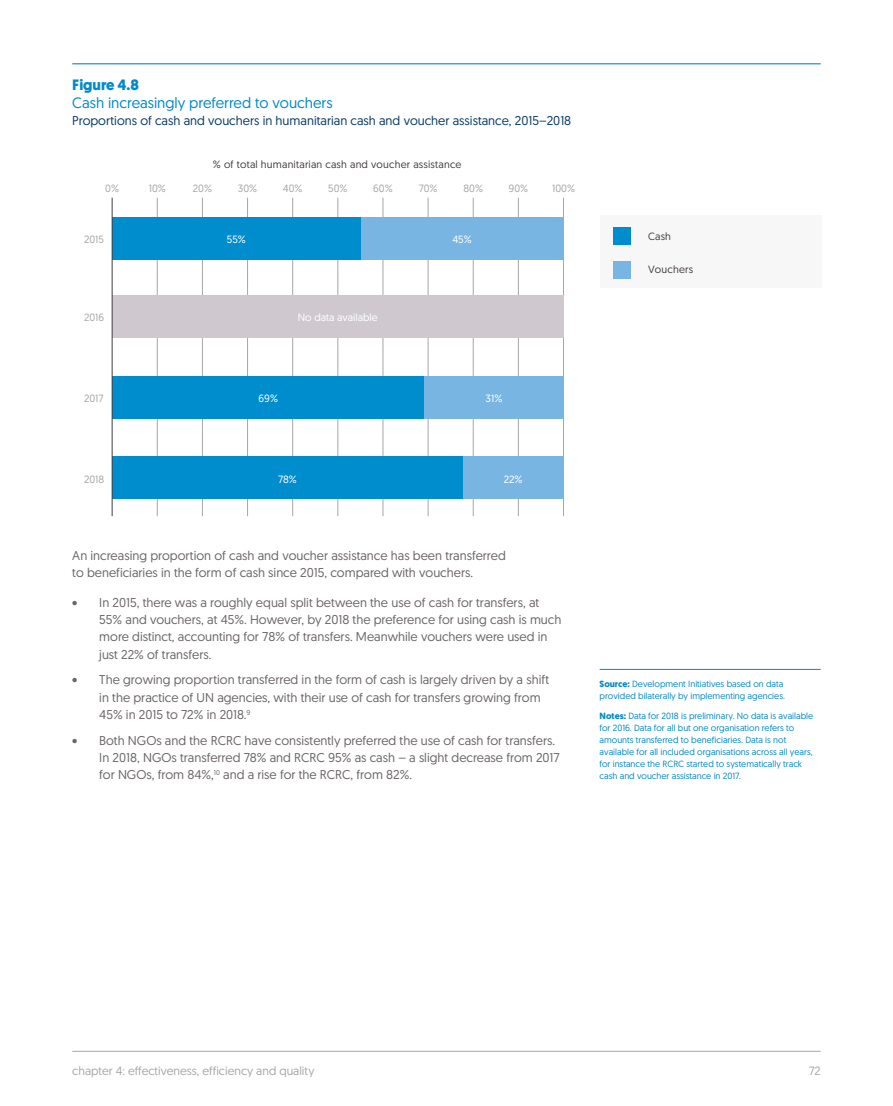
<style>
.page{position:relative;width:893px;height:1106px;background:#fff}
.page>*{position:absolute;margin:0;border:0;box-sizing:border-box;transform-origin:0 0}
.t1{font:15px "Geomanist";color:#008acc}
.t2{font:700 15px "Geomanist";color:#008acc}
.t3{font:12.75px/17.2px "Geomanist";color:#6b656a}
.t4{font:12.75px "Geomanist";color:#0a3a65}
.t5{font:12px "Geomanist";color:#aaa6ab}
.t6{font:10.5px "Geomanist";letter-spacing:.02em;color:#443e42}
.t7{font:10.5px "Geomanist";color:#a8a5a9}
.t8{font:10.5px "Geomanist";color:#fff}
.t9{font:9px/12px "Geomanist";color:#008acc}
.s1{font-weight:700}
</style>
<div class="page">
<hr style="left:72px;top:1051px;width:749px;height:1px;background:#aaa6ab">
<hr style="left:72px;top:63px;width:749px;height:1px;background:#008acc">
<div style="left:601px;top:215px;width:220px;height:73px;background:#f8f7f8"></div>
<div style="left:613px;top:228px;width:17px;height:17px;background:#008dce"></div>
<div style="left:613px;top:261px;width:17px;height:17px;background:#79b5e3"></div>
<hr style="left:518px;top:198px;width:1px;height:318px;background:#a8a5a9">
<hr style="left:563px;top:198px;width:1px;height:318px;background:#a8a5a9">
<hr style="left:473px;top:198px;width:1px;height:318px;background:#a8a5a9">
<hr style="left:428px;top:198px;width:1px;height:318px;background:#a8a5a9">
<hr style="left:383px;top:198px;width:1px;height:318px;background:#a8a5a9">
<hr style="left:338px;top:198px;width:1px;height:318px;background:#a8a5a9">
<hr style="left:292px;top:198px;width:1px;height:318px;background:#a8a5a9">
<hr style="left:247px;top:198px;width:1px;height:318px;background:#a8a5a9">
<hr style="left:202px;top:198px;width:1px;height:318px;background:#a8a5a9">
<hr style="left:157px;top:198px;width:1px;height:318px;background:#a8a5a9">
<div style="left:112px;top:295px;width:451px;height:43px;background:#cfc9cf"></div>
<div style="left:112px;top:456px;width:351px;height:43px;background:#008dce"></div>
<div style="left:112px;top:376px;width:312px;height:42px;background:#008dce"></div>
<div style="left:112px;top:217px;width:249px;height:42px;background:#008dce"></div>
<div style="left:463px;top:456px;width:100px;height:43px;background:#79b5e3"></div>
<div style="left:424px;top:376px;width:139px;height:42px;background:#79b5e3"></div>
<div style="left:361px;top:217px;width:202px;height:42px;background:#79b5e3"></div>
<hr style="left:112px;top:198px;width:1px;height:318px;background:#443e42">
<hr style="left:600px;top:669px;width:221px;height:1px;background:#008acc">
<p class="t2" style="left:72px;top:75px;width:68px">Figure 4.8</p>
<p class="t1" style="left:72px;top:93px;width:262px">Cash increasingly preferred to vouchers</p>
<p class="t4" style="left:72px;top:112px;width:500px">Proportions of cash and vouchers in humanitarian cash and voucher assistance, 2015–2018</p>
<p class="t6" style="left:213px;top:157px;width:250px">% of total humanitarian cash and voucher assistance</p>
<p class="t7" style="left:105px;top:182px;width:15px">0%</p>
<p class="t7" style="left:149px;top:182px;width:19px">10%</p>
<p class="t7" style="left:193px;top:182px;width:21px">20%</p>
<p class="t7" style="left:238px;top:182px;width:21px">30%</p>
<p class="t7" style="left:283px;top:182px;width:21px">40%</p>
<p class="t7" style="left:328px;top:182px;width:21px">50%</p>
<p class="t7" style="left:373px;top:182px;width:21px">60%</p>
<p class="t7" style="left:419px;top:182px;width:20px">70%</p>
<p class="t7" style="left:463px;top:182px;width:21px">80%</p>
<p class="t7" style="left:509px;top:182px;width:21px">90%</p>
<p class="t7" style="left:552px;top:182px;width:24px">100%</p>
<p class="t7" style="left:84px;top:232px;width:21px">2015</p>
<p class="t8" style="left:227px;top:232px;width:20px">55%</p>
<p class="t8" style="left:452px;top:232px;width:21px">45%</p>
<p class="t7" style="left:84px;top:311px;width:22px">2016</p>
<p class="t8" style="left:298px;top:311px;width:81px">No data available</p>
<p class="t7" style="left:84px;top:391px;width:21px">2017</p>
<p class="t8" style="left:259px;top:391px;width:21px">69%</p>
<p class="t8" style="left:486px;top:391px;width:18px">31%</p>
<p class="t6" style="left:648px;top:229px;width:25px">Cash</p>
<p class="t6" style="left:648px;top:262px;width:47px">Vouchers</p>
<p class="t7" style="left:84px;top:472px;width:22px">2018</p>
<p class="t8" style="left:278px;top:472px;width:20px">78%</p>
<p class="t8" style="left:504px;top:472px;width:20px">22%</p>
<p class="t3" style="left:72px;top:546px;width:435px">An increasing proportion of cash and voucher assistance has been transferred to beneficiaries in the form of cash since 2015, compared with vouchers.</p>
<p class="t3" style="left:99px;top:593px;width:464px;text-indent:-27px">• In 2015, there was a roughly equal split between the use of cash for transfers, at 55% and vouchers, at 45%. However, by 2018 the preference for using cash is much more distinct, accounting for 78% of transfers. Meanwhile vouchers were used in just 22% of transfers.</p>
<p class="t3" style="left:99px;top:671px;width:451px;text-indent:-27px">• The growing proportion transferred in the form of cash is largely driven by a shift in the practice of UN agencies, with their use of cash for transfers growing from<br>45% in 2015 to 72% in 2018.<sup>9</sup></p>
<p class="t3" style="left:99px;top:731px;width:462px;text-indent:-27px">• Both NGOs and the RCRC have consistently preferred the use of cash for transfers.<br>In 2018, NGOs transferred 78% and RCRC 95% as cash – a slight decrease from 2017 for NGOs, from 84%,<sup>10</sup> and a rise for the RCRC, from 82%.</p>
<p class="t9" style="left:600px;top:677px;width:187px"><span class="s1">Source:</span> Development Initiatives based on data provided bilaterally by implementing agencies.</p>
<p class="t9" style="left:600px;top:709px;width:215px"><span class="s1">Notes:</span> Data for 2018 is preliminary. No data is available for 2016. Data for all but one organisation refers to amounts transferred to beneficiaries. Data is not available for all included organisations across all years, for instance the RCRC started to systematically track cash and voucher assistance in 2017.</p>
<p class="t5" style="left:72px;top:1063px;width:244px">chapter 4: effectiveness, efficiency and quality</p>
<p class="t5" style="left:809px;top:1063px;width:13px">72</p>
</div>
